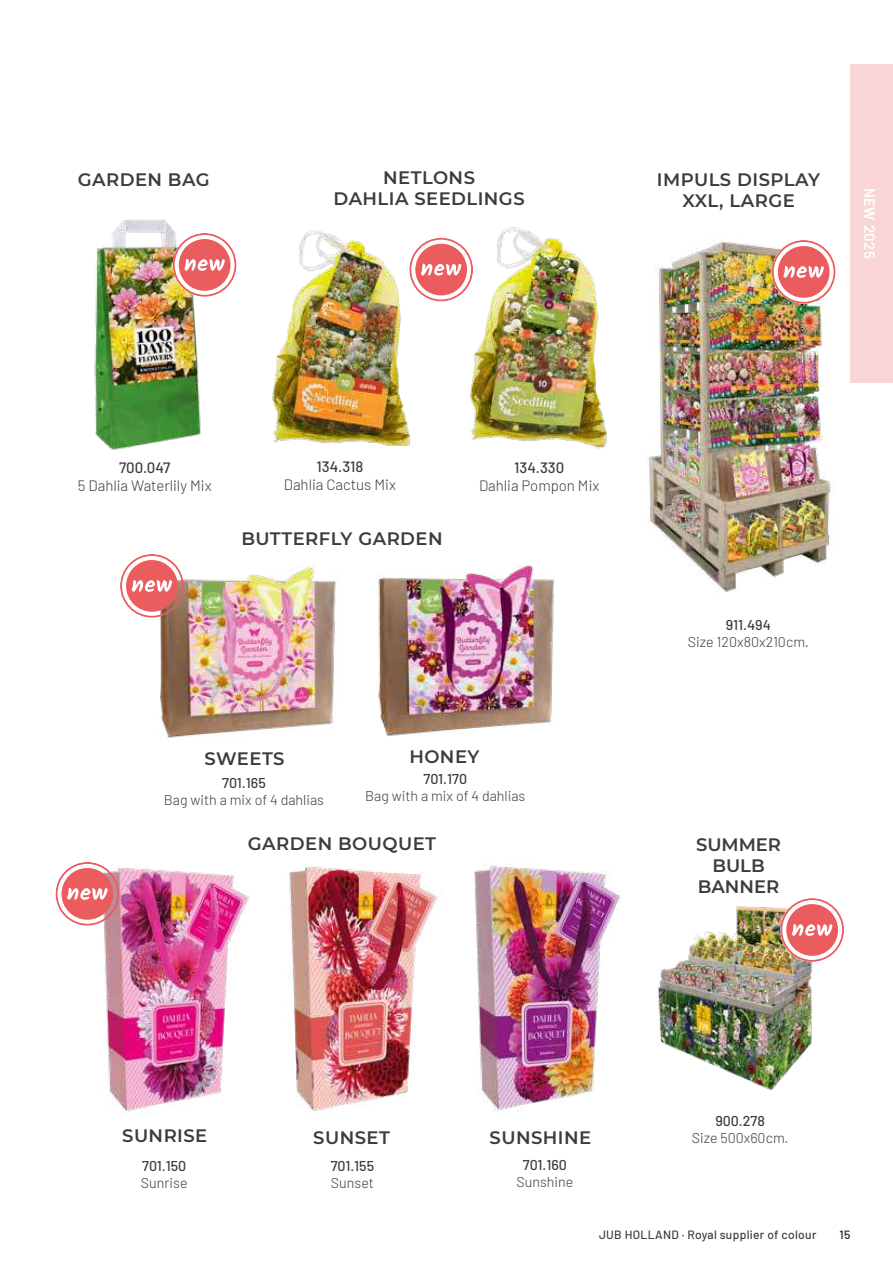
<style>
.page{position:relative;width:893px;height:1263px;background:#fff}
.page>*{position:absolute;margin:0;border:0;box-sizing:border-box;transform-origin:0 0}
.t1{font:600 18px/21px "Montserrat";letter-spacing:.025em;color:#3c3c3b;text-align:center}
.t2{font:600 18px/21px "Montserrat";color:#3c3c3b;text-align:center}
.t3{font:300 15px "Barlow";color:#3c3c3b}
.t4{font:500 15px "Barlow";color:#3c3c3b}
.t5{font:600 15px "Barlow";letter-spacing:.03em;color:#fff}
.t6{font:300 14.25px "Barlow";color:#3c3c3b}
.t7{font:500 14.25px "Barlow";color:#3c3c3b}
.t8{font:500 12px "Barlow";letter-spacing:.025em;color:#3c3c3b}
.t9{font:600 12px "Barlow";color:#3c3c3b}
</style>
<div class="page">
<img style="left:94px;top:219px;width:107px;height:231px">
<img style="left:104px;top:867px;width:145px;height:247px">
<img style="left:289px;top:865px;width:143px;height:246px">
<div style="left:850px;top:64px;width:43px;height:319px;background:#fad5d6"></div>
<svg style="left:173px;top:233px;width:64px;height:64px"></svg>
<img style="left:272px;top:230px;width:138px;height:216px">
<img style="left:470px;top:227px;width:137px;height:222px">
<svg style="left:409px;top:238px;width:64px;height:63px"></svg>
<img style="left:432px;top:866px;width:189px;height:247px">
<svg style="left:55px;top:862px;width:64px;height:64px"></svg>
<img style="left:378px;top:565px;width:177px;height:171px">
<img style="left:160px;top:567px;width:178px;height:171px">
<svg style="left:120px;top:554px;width:64px;height:64px"></svg>
<img style="left:648px;top:242px;width:184px;height:350px">
<img style="left:657px;top:906px;width:156px;height:184px">
<svg style="left:780px;top:898px;width:64px;height:64px"></svg>
<svg style="left:772px;top:240px;width:64px;height:64px"></svg>
<p class="t1" style="left:78px;top:168px;width:133px">GARDEN BAG</p>
<p class="t1" style="left:334px;top:167px;width:193px">NETLONS<br>DAHLIA SEEDLINGS</p>
<p class="t1" style="left:657px;top:168px;width:165px">IMPULS DISPLAY<br>XXL, LARGE</p>
<p class="t5" style="left:881px;top:188px;width:73px;rotate:90deg">NEW 2025</p>
<p class="t4" style="left:119px;top:457px;width:53px">700.047</p>
<p class="t3" style="left:78px;top:475px;width:135px">5 Dahlia Waterlily Mix</p>
<p class="t4" style="left:317px;top:456px;width:48px">134.318</p>
<p class="t3" style="left:284px;top:474px;width:114px">Dahlia Cactus Mix</p>
<p class="t1" style="left:241px;top:528px;width:203px">BUTTERFLY GARDEN</p>
<p class="t4" style="left:514px;top:456px;width:52px">134.330</p>
<p class="t3" style="left:479px;top:475px;width:122px">Dahlia Pompon Mix</p>
<p class="t1" style="left:204px;top:747px;width:82px">SWEETS</p>
<p class="t1" style="left:409px;top:745px;width:71px">HONEY</p>
<p class="t7" style="left:222px;top:772px;width:45px">701.165</p>
<p class="t6" style="left:164px;top:789px;width:162px">Bag with a mix of 4 dahlias</p>
<p class="t7" style="left:424px;top:769px;width:45px">701.170</p>
<p class="t6" style="left:365px;top:786px;width:162px">Bag with a mix of 4 dahlias</p>
<p class="t1" style="left:248px;top:832px;width:190px">GARDEN BOUQUET</p>
<p class="t7" style="left:726px;top:615px;width:46px">911.494</p>
<p class="t6" style="left:688px;top:632px;width:122px">Size 120x80x210cm.</p>
<p class="t2" style="left:696px;top:833px;width:87px">SUMMER<br>BULB<br>BANNER</p>
<p class="t1" style="left:122px;top:1124px;width:87px">SUNRISE</p>
<p class="t7" style="left:142px;top:1155px;width:46px">701.150</p>
<p class="t6" style="left:141px;top:1173px;width:48px">Sunrise</p>
<p class="t1" style="left:313px;top:1126px;width:78px">SUNSET</p>
<p class="t1" style="left:490px;top:1126px;width:103px">SUNSHINE</p>
<p class="t7" style="left:331px;top:1156px;width:45px">701.155</p>
<p class="t6" style="left:331px;top:1173px;width:44px">Sunset</p>
<p class="t7" style="left:523px;top:1155px;width:46px">701.160</p>
<p class="t6" style="left:516px;top:1172px;width:58px">Sunshine</p>
<p class="t7" style="left:715px;top:1110px;width:51px">900.278</p>
<p class="t6" style="left:692px;top:1128px;width:98px">Size 500x60cm.</p>
<p class="t8" style="left:599px;top:1226px;width:219px">JUB HOLLAND · Royal supplier of colour</p>
<p class="t9" style="left:839px;top:1226px;width:12px">15</p>
</div>
